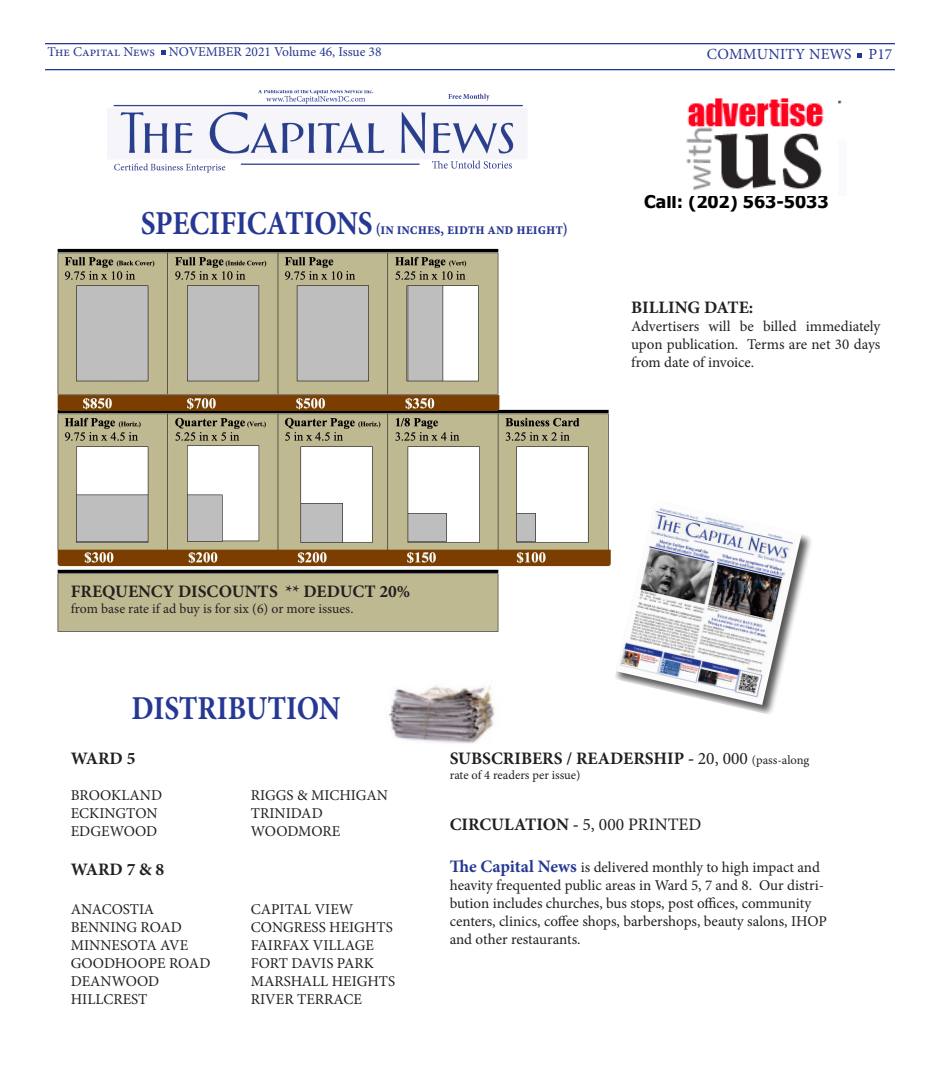
<style>
.page{position:relative;width:940px;height:1076px;background:#fff}
.page>*{position:absolute;margin:0;border:0;box-sizing:border-box;transform-origin:0 0}
.t1{font:700 33.5px "Minion Pro";letter-spacing:-.005em;color:#263893;scale:.88 1}
.t2{font:700 17.5px "Minion Pro";color:#231f20}
.t3{font:700 17.5px "Tahoma";color:#000}
.t4{font:700 16px "Minion Pro";letter-spacing:-.005em;color:#263893;scale:.88 1}
.t5{font:15.5px "Minion Pro";letter-spacing:.01em;color:#263893}
.t6{font:15px/18px "Minion Pro";color:#231f20;text-align:justify}
.t7{font:13.75px "Minion Pro";color:#231f20}
.t8{font:13.5px "Minion Pro";color:#263893}
.t9{font:12.5px "Minion Pro";color:#231f20}
.s1{font-size:33.5px}
.s2{font-weight:400}
.s3{font-weight:400;font-size:12.5px}
.s4{font-weight:700;font-size:17.5px;color:#263893}
</style>
<div class="page">
<hr style="left:45px;top:43px;width:850px;height:1px;background:#263893">
<hr style="left:45px;top:69px;width:850px;height:1px;background:#263893">
<svg style="left:161px;top:50px;width:5px;height:5px"></svg>
<svg style="left:857px;top:53px;width:5px;height:5px"></svg>
<img style="left:113px;top:90px;width:410px;height:83px">
<img style="left:686px;top:98px;width:156px;height:92px">
<img style="left:389px;top:686px;width:106px;height:58px">
<div style="left:614px;top:500px;width:199px;height:217px;background:#231f20;opacity:.75"></div>
<img style="left:616px;top:500px;width:185px;height:205px">
<img style="left:57px;top:248px;width:554px;height:384px">
<p class="t8" style="left:48px;top:43px;width:335px">The Capital News NOVEMBER 2021 Volume 46, Issue 38</p>
<p class="t5" style="left:707px;top:44px;width:187px">COMMUNITY NEWS P17</p>
<p class="t4" style="left:141px;top:218px;width:487px"><span class="s1">SPECIFICATIONS</span> (in inches, eidth and height)</p>
<p class="t3" style="left:644px;top:190px;width:186px">Call: (202) 563-5033</p>
<p class="t2" style="left:631px;top:295px;width:124px">BILLING DATE:</p>
<p class="t6" style="left:631px;top:317px;width:251px">Advertisers will be billed immediately upon publication. Terms are net 30 days from date of invoice.</p>
<p class="t2" style="left:71px;top:579px;width:341px">FREQUENCY DISCOUNTS ** DEDUCT 20%</p>
<p class="t7" style="left:71px;top:600px;width:284px">from base rate if ad buy is for six (6) or more issues.</p>
<p class="t1" style="left:132px;top:685px;width:239px">DISTRIBUTION</p>
<p class="t2" style="left:71px;top:746px;width:66px">WARD 5</p>
<p class="t6" style="left:71px;top:786px;width:93px">BROOKLAND</p>
<p class="t6" style="left:251px;top:786px;width:139px">RIGGS &amp; MICHIGAN</p>
<p class="t6" style="left:71px;top:804px;width:88px">ECKINGTON</p>
<p class="t6" style="left:251px;top:804px;width:73px">TRINIDAD</p>
<p class="t6" style="left:71px;top:822px;width:88px">EDGEWOOD</p>
<p class="t6" style="left:251px;top:822px;width:91px">WOODMORE</p>
<p class="t2" style="left:71px;top:857px;width:95px">WARD 7 &amp; 8</p>
<p class="t6" style="left:71px;top:900px;width:85px">ANACOSTIA</p>
<p class="t6" style="left:251px;top:900px;width:104px">CAPITAL VIEW</p>
<p class="t6" style="left:71px;top:918px;width:113px">BENNING ROAD</p>
<p class="t6" style="left:251px;top:918px;width:144px">CONGRESS HEIGHTS</p>
<p class="t6" style="left:71px;top:936px;width:119px">MINNESOTA AVE</p>
<p class="t6" style="left:251px;top:936px;width:125px">FAIRFAX VILLAGE</p>
<p class="t6" style="left:71px;top:954px;width:141px">GOODHOOPE ROAD</p>
<p class="t6" style="left:251px;top:954px;width:125px">FORT DAVIS PARK</p>
<p class="t6" style="left:71px;top:972px;width:90px">DEANWOOD</p>
<p class="t6" style="left:251px;top:972px;width:146px">MARSHALL HEIGHTS</p>
<p class="t6" style="left:71px;top:990px;width:78px">HILLCREST</p>
<p class="t6" style="left:251px;top:990px;width:113px">RIVER TERRACE</p>
<p class="t2" style="left:450px;top:746px;width:361px">SUBSCRIBERS / READERSHIP - <span class="s2">20, 000</span> <span class="s3">(pass-along</span></p>
<p class="t9" style="left:450px;top:766px;width:132px">rate of 4 readers per issue)</p>
<p class="t2" style="left:450px;top:812px;width:253px">CIRCULATION - <span class="s2">5, 000 PRINTED</span></p>
<p class="t6" style="left:450px;top:858px;width:379px;text-align:left"><span class="s4">The Capital News</span> is delivered monthly to high impact and heavity frequented public areas in Ward 5, 7 and 8. Our distri&shy;bution includes churches, bus stops, post offices, community centers, clinics, coffee shops, barbershops, beauty salons, IHOP and other restaurants.</p>
</div>
